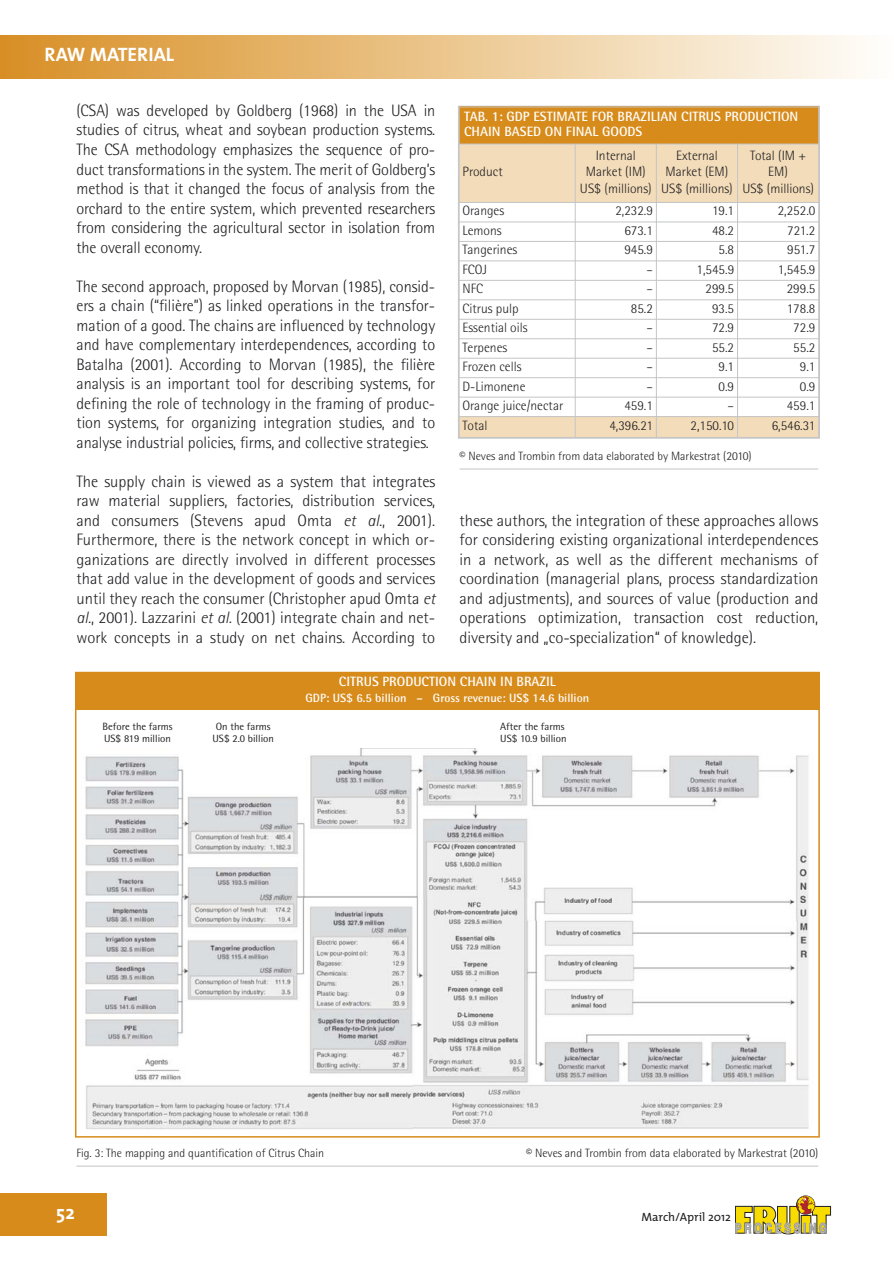
<style>
.page{position:relative;width:894px;height:1265px;background:#fff}
.page>*{position:absolute;margin:0;border:0;box-sizing:border-box;transform-origin:0 0}
.t1{font:700 19.5px "The Mix";color:#fff}
.t2{font:300 16.5px/19.5px "Rotis Semi Sans";color:#1f1e21;text-align:justify}
.t3{font:300 13.5px/16.5px "Rotis Semi Sans";color:#1f1e21;text-align:center}
.t4{font:700 13.5px/15px "Rotis Semi Sans";color:#fff}
.t5{font:300 12px "Rotis Semi Sans";color:#1f1e21}
.t6{font:700 12px "Rotis Semi Sans";color:#fff}
.t7{font:12px "The Mix";color:#1f1e21}
.t8{font:10.5px/12px "Rotis Semi Sans";color:#1f1e21}
.s1{font-style:italic}
</style>
<div class="page">
<div style="left:0;top:36px;width:893px;height:42px;background:linear-gradient(to right,#d88f23,#fffffb)"></div>
<div style="left:0;top:1192px;width:107px;height:43px;background:#d78b1b"></div>
<svg style="left:735px;top:1195px;width:95px;height:39px"></svg>
<div style="left:458px;top:107px;width:360px;height:37px;background:#d78b1b"></div>
<div style="left:458px;top:144px;width:117px;height:58px;background:#f3dcb9"></div>
<div style="left:575px;top:144px;width:81px;height:58px;background:#f3dcb9"></div>
<div style="left:656px;top:144px;width:81px;height:58px;background:#f3dcb9"></div>
<div style="left:737px;top:144px;width:81px;height:58px;background:#f3dcb9"></div>
<div style="left:458px;top:416px;width:117px;height:22px;background:#f3dcb9"></div>
<div style="left:575px;top:416px;width:81px;height:22px;background:#f3dcb9"></div>
<div style="left:656px;top:416px;width:81px;height:22px;background:#f3dcb9"></div>
<div style="left:737px;top:416px;width:81px;height:22px;background:#f3dcb9"></div>
<hr style="left:458px;top:107px;width:1px;height:331px;background:#c4c5c6">
<hr style="left:574px;top:144px;width:1px;height:294px;background:#c4c5c6">
<hr style="left:655px;top:144px;width:1px;height:294px;background:#c4c5c6">
<hr style="left:736px;top:144px;width:1px;height:294px;background:#c4c5c6">
<hr style="left:817px;top:107px;width:1px;height:331px;background:#c4c5c6">
<hr style="left:458px;top:107px;width:360px;height:1px;background:#c4c5c6">
<hr style="left:458px;top:144px;width:360px;height:1px;background:#c4c5c6">
<hr style="left:458px;top:202px;width:360px;height:1px;background:#c4c5c6">
<hr style="left:458px;top:221px;width:360px;height:1px;background:#c4c5c6">
<hr style="left:458px;top:241px;width:360px;height:1px;background:#c4c5c6">
<hr style="left:458px;top:260px;width:360px;height:1px;background:#c4c5c6">
<hr style="left:458px;top:280px;width:360px;height:1px;background:#c4c5c6">
<hr style="left:458px;top:299px;width:360px;height:1px;background:#c4c5c6">
<hr style="left:458px;top:319px;width:360px;height:1px;background:#c4c5c6">
<hr style="left:458px;top:338px;width:360px;height:1px;background:#c4c5c6">
<hr style="left:458px;top:358px;width:360px;height:1px;background:#c4c5c6">
<hr style="left:458px;top:377px;width:360px;height:1px;background:#c4c5c6">
<hr style="left:458px;top:397px;width:360px;height:1px;background:#c4c5c6">
<hr style="left:458px;top:416px;width:360px;height:1px;background:#c4c5c6">
<hr style="left:458px;top:437px;width:360px;height:1px;background:#c4c5c6">
<hr style="left:459px;top:468px;width:358px;height:1px;background:#c4c5c6">
<img style="left:85px;top:748px;width:724px;height:381px">
<hr style="left:76px;top:1165px;width:742px;height:1px;background:#c4c5c6">
<div style="left:75px;top:672px;width:744px;height:37px;background:#d78b1b"></div>
<p class="t1" style="left:45px;top:48px;width:131px">RAW MATERIAL</p>
<p class="t2" style="left:76px;top:102px;width:360px">(CSA) was developed by Goldberg (1968) in the USA in studies of citrus, wheat and soybean production systems.<br>The CSA methodology emphasizes the sequence of pro&shy;duct transformations in the system. The merit of Goldberg’s method is that it changed the focus of analysis from the orchard to the entire system, which prevented researchers from considering the agricultural sector in isolation from the overall economy.</p>
<p class="t2" style="left:76px;top:278px;width:360px">The second approach, proposed by Morvan (1985), consid&shy;ers a chain (“filière”) as linked operations in the transfor&shy;mation of a good. The chains are influenced by technology and have complementary interdependences, according to Batalha (2001). According to Morvan (1985), the filière analysis is an important tool for describing systems, for defining the role of technology in the framing of produc&shy;tion systems, for organizing integration studies, and to analyse industrial policies, firms, and collective strategies.</p>
<p class="t2" style="left:76px;top:473px;width:360px">The supply chain is viewed as a system that integrates raw material suppliers, factories, distribution services, and consumers (Stevens apud Omta <span class="s1">et al.</span>, 2001).<br>Furthermore, there is the network concept in which or&shy;ganizations are directly involved in different processes that add value in the development of goods and services until they reach the consumer (Christopher apud Omta <span class="s1">et al.</span>, 2001). Lazzarini <span class="s1">et al.</span> (2001) integrate chain and net&shy;work concepts in a study on net chains. According to</p>
<p class="t4" style="left:464px;top:110px;width:335px">TAB. 1: GDP ESTIMATE FOR BRAZILIAN CITRUS PRODUCTION<br>CHAIN BASED ON FINAL GOODS</p>
<p class="t3" style="left:462px;top:165px;width:42px">Product</p>
<p class="t3" style="left:579px;top:148px;width:73px">Internal<br>Market (IM)<br>US$ (millions)</p>
<p class="t3" style="left:660px;top:148px;width:73px">External<br>Market (EM)<br>US$ (millions)</p>
<p class="t3" style="left:742px;top:148px;width:73px">Total (IM +<br>EM)<br>US$ (millions)</p>
<p class="t3" style="left:462px;top:204px;width:43px">Oranges</p>
<p class="t3" style="left:615px;top:204px;width:39px">2,232.9</p>
<p class="t3" style="left:711px;top:204px;width:24px">19.1</p>
<p class="t3" style="left:777px;top:204px;width:39px">2,252.0</p>
<p class="t3" style="left:462px;top:223px;width:41px">Lemons</p>
<p class="t3" style="left:624px;top:223px;width:30px">673.1</p>
<p class="t3" style="left:711px;top:223px;width:24px">48.2</p>
<p class="t3" style="left:786px;top:223px;width:30px">721.2</p>
<p class="t3" style="left:462px;top:243px;width:56px">Tangerines</p>
<p class="t3" style="left:624px;top:243px;width:30px">945.9</p>
<p class="t3" style="left:718px;top:243px;width:17px">5.8</p>
<p class="t3" style="left:786px;top:243px;width:30px">951.7</p>
<p class="t3" style="left:462px;top:262px;width:26px">FCOJ</p>
<p class="t3" style="left:646px;top:262px;width:8px">–</p>
<p class="t3" style="left:696px;top:262px;width:39px">1,545.9</p>
<p class="t3" style="left:777px;top:262px;width:39px">1,545.9</p>
<p class="t3" style="left:462px;top:282px;width:22px">NFC</p>
<p class="t3" style="left:646px;top:282px;width:8px">–</p>
<p class="t3" style="left:705px;top:282px;width:30px">299.5</p>
<p class="t3" style="left:786px;top:282px;width:30px">299.5</p>
<p class="t3" style="left:462px;top:301px;width:58px">Citrus pulp</p>
<p class="t3" style="left:630px;top:301px;width:24px">85.2</p>
<p class="t3" style="left:711px;top:301px;width:24px">93.5</p>
<p class="t3" style="left:786px;top:301px;width:30px">178.8</p>
<p class="t3" style="left:462px;top:321px;width:66px">Essential oils</p>
<p class="t3" style="left:646px;top:321px;width:8px">–</p>
<p class="t3" style="left:711px;top:321px;width:24px">72.9</p>
<p class="t3" style="left:792px;top:321px;width:24px">72.9</p>
<p class="t3" style="left:462px;top:340px;width:46px">Terpenes</p>
<p class="t3" style="left:646px;top:340px;width:8px">–</p>
<p class="t3" style="left:711px;top:340px;width:24px">55.2</p>
<p class="t3" style="left:792px;top:340px;width:24px">55.2</p>
<p class="t3" style="left:462px;top:360px;width:60px">Frozen cells</p>
<p class="t3" style="left:646px;top:360px;width:8px">–</p>
<p class="t3" style="left:718px;top:360px;width:17px">9.1</p>
<p class="t3" style="left:799px;top:360px;width:17px">9.1</p>
<p class="t3" style="left:462px;top:379px;width:64px">D-Limonene</p>
<p class="t3" style="left:646px;top:379px;width:8px">–</p>
<p class="t3" style="left:718px;top:379px;width:17px">0.9</p>
<p class="t3" style="left:799px;top:379px;width:17px">0.9</p>
<p class="t3" style="left:462px;top:398px;width:102px">Orange juice/nectar</p>
<p class="t3" style="left:624px;top:398px;width:30px">459.1</p>
<p class="t3" style="left:727px;top:398px;width:8px">–</p>
<p class="t3" style="left:786px;top:398px;width:30px">459.1</p>
<p class="t3" style="left:462px;top:419px;width:26px">Total</p>
<p class="t3" style="left:609px;top:419px;width:45px">4,396.21</p>
<p class="t3" style="left:690px;top:419px;width:45px">2,150.10</p>
<p class="t3" style="left:771px;top:419px;width:45px">6,546.31</p>
<p class="t5" style="left:459px;top:452px;width:293px">© Neves and Trombin from data elaborated by Markestrat (2010)</p>
<p class="t2" style="left:459px;top:512px;width:360px">these authors, the integration of these approaches allows for considering existing organizational interdependences in a network, as well as the different mechanisms of coordination (managerial plans, process standardization and adjustments), and sources of value (production and operations optimization, transaction cost reduction, diversity and „co-specialization“ of knowledge).</p>
<p class="t4" style="left:339px;top:675px;width:218px">CITRUS PRODUCTION CHAIN IN BRAZIL</p>
<p class="t6" style="left:305px;top:694px;width:285px">GDP: US$ 6.5 billion – Gross revenue: US$ 14.6 billion</p>
<p class="t8" style="left:102px;top:721px;width:72px">Before the farms<br>US$ 819 million</p>
<p class="t8" style="left:212px;top:721px;width:63px;text-align:center">On the farms<br>US$ 2.0 billion</p>
<p class="t8" style="left:500px;top:721px;width:68px">After the farms<br>US$ 10.9 billion</p>
<p class="t5" style="left:76px;top:1148px;width:249px">Fig. 3: The mapping and quantification of Citrus Chain</p>
<p class="t5" style="left:526px;top:1148px;width:293px">© Neves and Trombin from data elaborated by Markestrat (2010)</p>
<p class="t1" style="left:56px;top:1205px;width:20px">52</p>
<p class="t7" style="left:641px;top:1211px;width:91px">March/April 2012</p>
</div>
